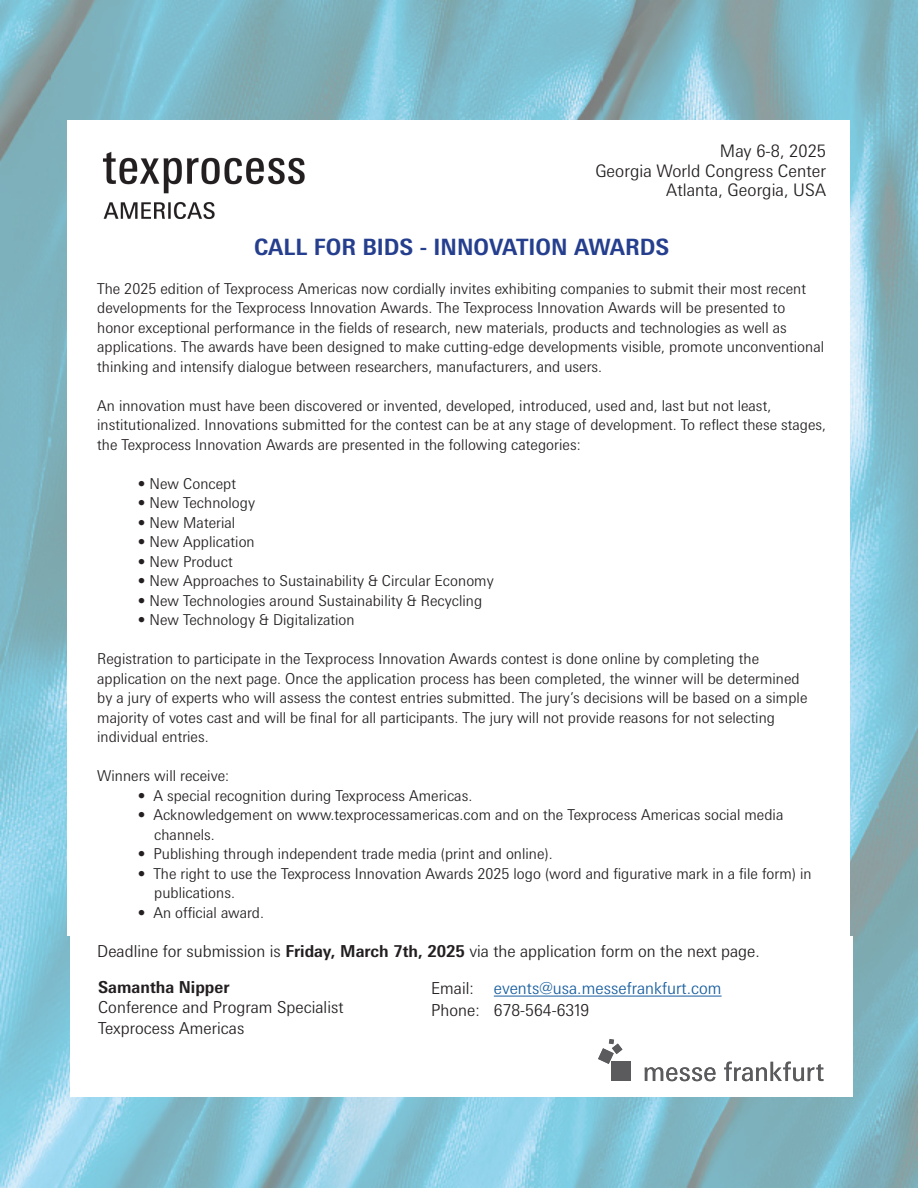
<style>
.page{position:relative;width:918px;height:1188px;background:#fff}
.page>*{position:absolute;margin:0;border:0;box-sizing:border-box;transform-origin:0 0}
.t1{font:700 22.5px "Messe Univers";color:#253f8e}
.t2{font:300 17.25px "Messe Univers";color:#231f20}
.t3{font:300 16.5px "Messe Univers";color:#231f20}
.t4{font:300 16.5px "Messe Univers";color:#175d9e}
.t5{font:700 16.5px "Messe Univers";color:#231f20}
.t6{font:300 15px/19.5px "Messe Univers";color:#231f20}
.s1{font-weight:700}
.s2{color:#231f20}
</style>
<div class="page">
<img style="left:0;top:0;width:918px;height:1188px">
<div style="left:68px;top:120px;width:782px;height:816px;background:#fff"></div>
<div style="left:71px;top:936px;width:782px;height:160px;background:#fff"></div>
<div style="left:611px;top:1062px;width:19px;height:19px;background:#5b5b5e"></div>
<svg style="left:598px;top:1039px;width:25px;height:25px"></svg>
<svg style="left:645px;top:1067px;width:71px;height:14px"></svg>
<svg style="left:724px;top:1062px;width:99px;height:19px"></svg>
<hr style="left:494px;top:996px;width:228px;height:1px;background:#175d9e">
<img style="left:103px;top:151px;width:202px;height:68px">
<p class="t2" style="left:720px;top:140px;width:108px">May 6-8, 2025</p>
<p class="t2" style="left:595px;top:160px;width:232px">Georgia World Congress Center</p>
<p class="t2" style="left:666px;top:179px;width:161px">Atlanta, Georgia, USA</p>
<p class="t1" style="left:254px;top:233px;width:417px">CALL FOR BIDS - INNOVATION AWARDS</p>
<p class="t6" style="left:97px;top:278px;width:728px">The 2025 edition of Texprocess Americas now cordially invites exhibiting companies to submit their most recent developments for the Texprocess Innovation Awards. The Texprocess Innovation Awards will be presented to honor exceptional performance in the fields of research, new materials, products and technologies as well as applications. The awards have been designed to make cutting-edge developments visible, promote unconventional thinking and intensify dialogue between researchers, manufacturers, and users.</p>
<p class="t6" style="left:97px;top:395px;width:731px">An innovation must have been discovered or invented, developed, introduced, used and, last but not least, institutionalized. Innovations submitted for the contest can be at any stage of development. To reflect these stages, the Texprocess Innovation Awards are presented in the following categories:</p>
<p class="t6" style="left:138px;top:473px;width:100px">• New Concept</p>
<p class="t6" style="left:138px;top:493px;width:119px">• New Technology</p>
<p class="t6" style="left:138px;top:512px;width:99px">• New Material</p>
<p class="t6" style="left:138px;top:532px;width:119px">• New Application</p>
<p class="t6" style="left:138px;top:551px;width:97px">• New Product</p>
<p class="t6" style="left:138px;top:571px;width:358px">• New Approaches to Sustainability &amp; Circular Economy</p>
<p class="t6" style="left:138px;top:590px;width:346px">• New Technologies around Sustainability &amp; Recycling</p>
<p class="t6" style="left:138px;top:610px;width:219px">• New Technology &amp; Digitalization</p>
<p class="t6" style="left:97px;top:649px;width:712px">Registration to participate in the Texprocess Innovation Awards contest is done online by completing the application on the next page. Once the application process has been completed, the winner will be determined by a jury of experts who will assess the contest entries submitted. The jury’s decisions will be based on a simple majority of votes cast and will be final for all participants. The jury will not provide reasons for not selecting individual entries.</p>
<p class="t6" style="left:97px;top:766px;width:133px">Winners will receive:</p>
<p class="t6" style="left:138px;top:785px;width:336px">• A special recognition during Texprocess Americas.</p>
<p class="t6" style="left:154px;top:805px;width:631px;text-indent:-16px">• Acknowledgement on www.texprocessamericas.com and on the Texprocess Americas social media channels.</p>
<p class="t6" style="left:138px;top:844px;width:417px">• Publishing through independent trade media (print and online).</p>
<p class="t6" style="left:154px;top:863px;width:659px;text-indent:-16px">• The right to use the Texprocess Innovation Awards 2025 logo (word and figurative mark in a file form) in publications.</p>
<p class="t6" style="left:138px;top:902px;width:128px">• An official award.</p>
<p class="t3" style="left:97px;top:941px;width:664px">Deadline for submission is <span class="s1">Friday, March 7th, 2025</span> via the application form on the next page.</p>
<p class="t5" style="left:98px;top:977px;width:133px">Samantha Nipper</p>
<p class="t3" style="left:98px;top:997px;width:247px">Conference and Program Specialist</p>
<p class="t3" style="left:98px;top:1018px;width:148px">Texprocess Americas</p>
<p class="t4" style="left:431px;top:978px;width:292px"><span class="s2">Email:</span> events@usa.messefrankfurt.com</p>
<p class="t3" style="left:431px;top:1000px;width:160px">Phone: 678-564-6319</p>
</div>
